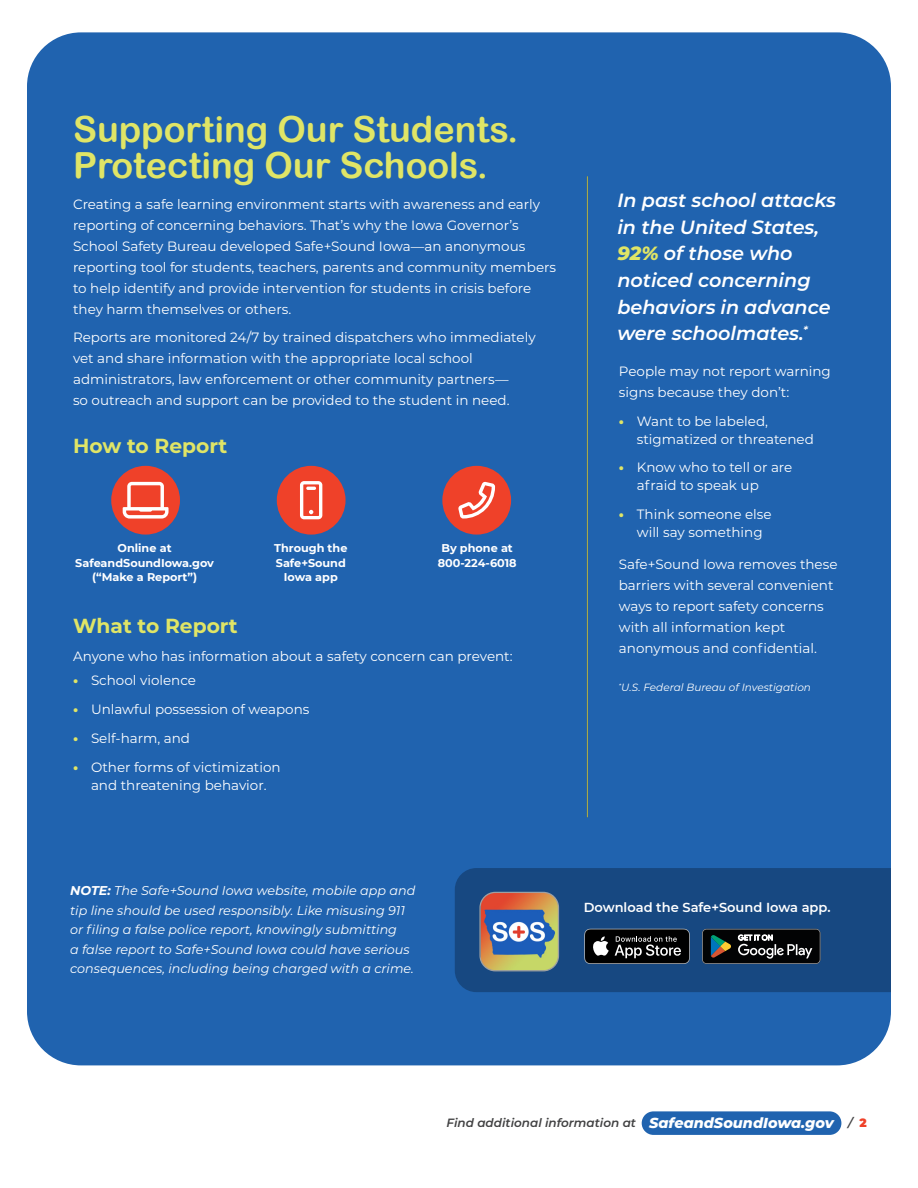
<style>
.page{position:relative;width:918px;height:1188px;background:#fff}
.page>*{position:absolute;margin:0;border:0;box-sizing:border-box;transform-origin:0 0}
.Headline{font:36px/36px "Arial Rounded MT Bold";color:#e0e566}
.Subhead{font:700 20.25px "Montserrat";color:#e0e566}
.Callout{font:italic 600 19.2px/26.5px "Montserrat";color:#fff}
.Callout-2{font:italic 800 14.4px "Montserrat";color:#fff}
.Body{font:13.5px/21px "Montserrat";color:#fff}
.Callout-3{font:600 13.05px "Montserrat";color:#fff}
.Body-2{font:italic 12.75px/19.5px "Montserrat";color:#fff}
.Callout-4{font:italic 600 12px "Montserrat";color:#414142}
.Body-3{font:700 11.25px/14.2px "Montserrat";color:#fff;text-align:center}
.Body-4{font:italic 10.5px "Montserrat";color:#fff}
.s1{font-weight:800;color:#e0e566}
.s2{font-weight:700}
.s3{font-weight:900;font-style:normal;color:#ef4129}
</style>
<div class="page">
<div style="left:27px;top:32px;width:864px;height:1033px;background:#2063af;border-radius:54px"></div>
<div style="left:642px;top:1111px;width:199px;height:24px;background:#2063af;border-radius:12px"></div>
<div style="left:442px;top:466px;width:69px;height:69px;background:#ef4129;border-radius:50%"></div>
<svg style="left:458px;top:482px;width:37px;height:37px"></svg>
<div style="left:277px;top:466px;width:69px;height:69px;background:#ef4129;border-radius:50%"></div>
<svg style="left:300px;top:481px;width:22px;height:38px"></svg>
<div style="left:111px;top:466px;width:69px;height:69px;background:#ef4129;border-radius:50%"></div>
<svg style="left:123px;top:482px;width:46px;height:37px"></svg>
<div style="left:584px;top:174px;width:5px;height:645px;background:#231f20;opacity:.3"></div>
<div style="left:455px;top:868px;width:436px;height:124px;background:#174881"></div>
<div style="left:694px;top:920px;width:135px;height:53px;background:#174881"></div>
<svg style="left:702px;top:929px;width:118px;height:35px;background:#2c2f2e"></svg>
<svg style="left:584px;top:929px;width:106px;height:35px;background:#2f2f30"></svg>
<img style="left:480px;top:892px;width:78px;height:79px">
<div style="left:479px;top:892px;width:80px;height:79px;border:1px solid #9ea0a2;border-radius:15px"></div>
<p class="Headline" style="left:73px;top:110px;width:447px">Supporting Our Students.<br>Protecting Our Schools.</p>
<p class="Body" style="left:73px;top:194px;width:485px">Creating a safe learning environment starts with awareness and early reporting of concerning behaviors. That’s why the Iowa Governor’s School Safety Bureau developed Safe+Sound Iowa—an anonymous reporting tool for students, teachers, parents and community members to help identify and provide intervention for students in crisis before they harm themselves or others.</p>
<p class="Body" style="left:73px;top:326px;width:464px">Reports are monitored 24/7 by trained dispatchers who immediately vet and share information with the appropriate local school administrators, law enforcement or other community partners—<br>so outreach and support can be provided to the student in need.</p>
<p class="Subhead" style="left:73px;top:432px;width:156px">How to Report</p>
<p class="Body-3" style="left:75px;top:541px;width:140px">Online at<br>SafeandSoundIowa.gov (“Make a Report”)</p>
<p class="Body-3" style="left:274px;top:541px;width:75px">Through the<br>Safe+Sound<br>Iowa app</p>
<p class="Body-3" style="left:438px;top:541px;width:80px">By phone at<br>800-224-6018</p>
<p class="Subhead" style="left:73px;top:611px;width:166px">What to Report</p>
<p class="Body" style="left:73px;top:645px;width:441px">Anyone who has information about a safety concern can prevent:</p>
<p class="Body" style="left:73px;top:669px;width:125px"><span class="s1">•</span> School violence</p>
<p class="Body" style="left:73px;top:698px;width:238px"><span class="s1">•</span> Unlawful possession of weapons</p>
<p class="Body" style="left:73px;top:727px;width:119px"><span class="s1">•</span> Self-harm, and</p>
<p class="Body" style="left:73px;top:757px;width:209px;line-height:18px;text-align:center"><span class="s1">•</span> Other forms of victimization and threatening behavior.</p>
<p class="Callout" style="left:617px;top:186px;width:220px">In past school attacks in the United States,<br><span class="s1">92%</span> of those who noticed concerning behaviors in advance were schoolmates.<sup>*</sup></p>
<p class="Body" style="left:619px;top:360px;width:214px">People may not report warning signs because they don’t:</p>
<p class="Body" style="left:637px;top:411px;width:179px;line-height:18px;text-indent:-18px"><span class="s1">•</span> Want to be labeled, stigmatized or threatened</p>
<p class="Body" style="left:637px;top:458px;width:157px;line-height:18px;text-indent:-18px"><span class="s1">•</span> Know who to tell or are afraid to speak up</p>
<p class="Body" style="left:637px;top:505px;width:136px;line-height:18px;text-indent:-18px"><span class="s1">•</span> Think someone else will say something</p>
<p class="Body" style="left:619px;top:553px;width:220px">Safe+Sound Iowa removes these barriers with several convenient ways to report safety concerns with all information kept anonymous and confidential.</p>
<p class="Body-4" style="left:619px;top:680px;width:194px"><sup>*</sup>U.S. Federal Bureau of Investigation</p>
<p class="Body-2" style="left:70px;top:880px;width:347px"><span class="s2">NOTE:</span> The Safe+Sound Iowa website, mobile app and tip line should be used responsibly. Like misusing 911 or filing a false police report, knowingly submitting<br>a false report to Safe+Sound Iowa could have serious consequences, including being charged with a crime.</p>
<p class="Callout-3" style="left:584px;top:898px;width:248px">Download the Safe+Sound Iowa app.</p>
<p class="Callout-4" style="left:447px;top:1114px;width:191px">Find additional information at</p>
<p class="Callout-2" style="left:649px;top:1112px;width:186px">SafeandSoundIowa.gov</p>
<p class="Callout-4" style="left:848px;top:1114px;width:20px">/ <span class="s3">2</span></p>
</div>
